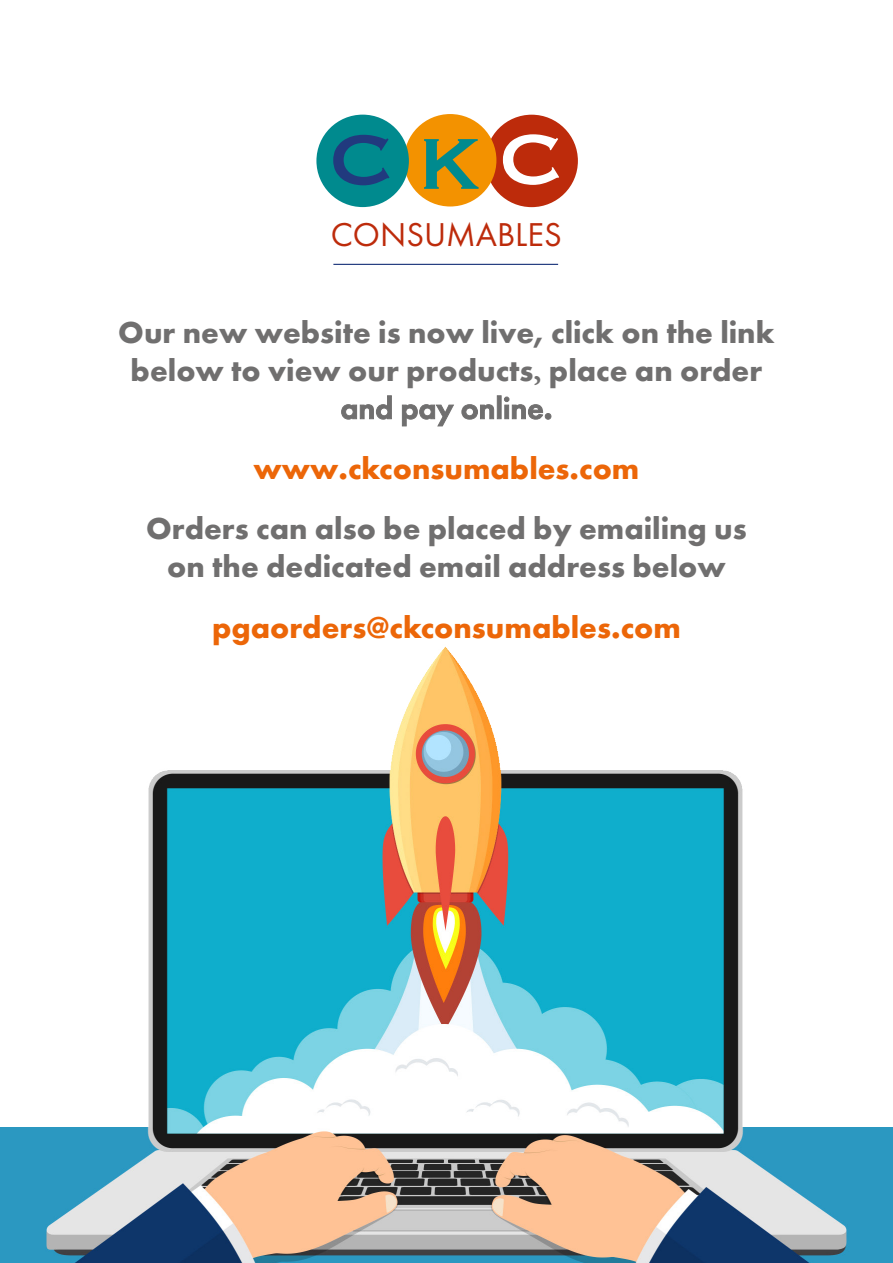
<style>
.page{position:relative;width:893px;height:1263px;background:#fff}
.page>*{position:absolute;margin:0;border:0;box-sizing:border-box;transform-origin:0 0}
.t1{font:34.2px "Futura PT";color:#bd2b0b}
.t2{font:700 31.5px/38px "Futura PT";color:#706f6f;text-align:center}
.t3{font:700 31.5px "Futura PT";color:#ec6608}
.s1{font-family:"Minion Pro"}
.s2{font-weight:600}
.s3{font-weight:800}
</style>
<div class="page">
<div style="left:485px;top:115px;width:93px;height:92px;background:#bd2b0b;border-radius:50%"></div>
<div style="left:404px;top:114px;width:92px;height:92px;background:#f39200;border-radius:50%"></div>
<div style="left:316px;top:115px;width:93px;height:92px;background:#008a8e;border-radius:50%"></div>
<svg style="left:333px;top:135px;width:56px;height:50px"></svg>
<svg style="left:424px;top:139px;width:55px;height:50px"></svg>
<svg style="left:503px;top:134px;width:56px;height:51px"></svg>
<hr style="left:333px;top:264px;width:225px;height:1px;background:#213a7e">
<img style="left:0;top:646px;width:893px;height:617px">
<p class="t1" style="left:331px;top:214px;width:232px">CONSUMABLES</p>
<p class="t2" style="left:118px;top:313px;width:658px">Our new website is now live, click on the link below to view our products<span class="s1">,</span> place an order <span class="s2">and pay online</span><span class="s3">.</span></p>
<p class="t3" style="left:253px;top:448px;width:387px">www.ckconsumables.com</p>
<p class="t2" style="left:146px;top:509px;width:602px">Orders can also be placed by emailing us on the dedicated email address below</p>
<p class="t3" style="left:212px;top:607px;width:470px">pgaorders@ckconsumables.com</p>
</div>
